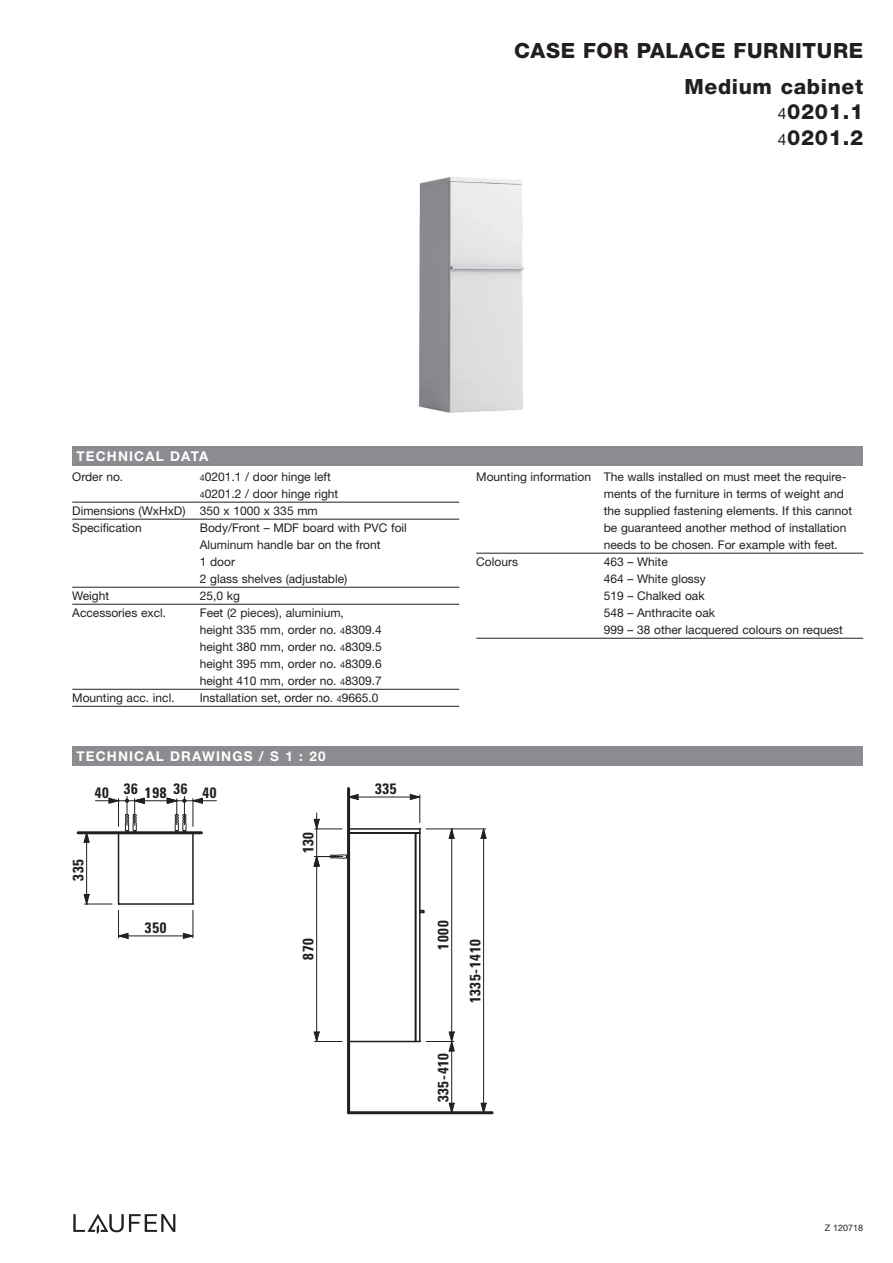
<style>
.page{position:relative;width:893px;height:1263px;background:#fff}
.page>*{position:absolute;margin:0;border:0;box-sizing:border-box;transform-origin:0 0}
.t1{font:800 21px/36.2px "Helvetica Neue";letter-spacing:.03em;color:#231f20;text-align:right}
.t2{font:700 condensed 15px/32px "Univers";letter-spacing:.05em;color:#231f20}
.t3{font:700 13.5px "Helvetica Neue";letter-spacing:.085em;color:#fff}
.t4{font:12px/17px "Helvetica Neue";color:#231f20}
.t5{font:9px "Helvetica Neue";color:#231f20}
.s1{font-weight:400;font-size:15.75px}
.s2{font-size:9px}
</style>
<div class="page">
<img style="left:418px;top:177px;width:107px;height:236px">
<svg style="left:73px;top:1214px;width:102px;height:20px"></svg>
<div style="left:72px;top:746px;width:791px;height:19px;background:#8a8c8f"></div>
<div style="left:72px;top:446px;width:791px;height:20px;background:#8a8c8f"></div>
<hr style="left:72px;top:502px;width:387px;height:1px;background:#231f20">
<hr style="left:72px;top:519px;width:387px;height:1px;background:#231f20">
<hr style="left:72px;top:587px;width:387px;height:1px;background:#231f20">
<hr style="left:72px;top:604px;width:387px;height:1px;background:#231f20">
<hr style="left:72px;top:689px;width:387px;height:1px;background:#231f20">
<hr style="left:72px;top:706px;width:387px;height:1px;background:#231f20">
<hr style="left:476px;top:553px;width:387px;height:1px;background:#231f20">
<hr style="left:476px;top:638px;width:387px;height:1px;background:#231f20">
<hr style="left:78px;top:831px;width:123px;height:3px;background:#231f20">
<div style="left:118px;top:832px;width:76px;height:73px;border:2px solid #231f20"></div>
<hr style="left:95px;top:800px;width:40px;height:1px;background:#231f20">
<hr style="left:135px;top:800px;width:42px;height:1px;background:#231f20">
<svg style="left:167px;top:796px;width:49px;height:37px"></svg>
<hr style="left:119px;top:936px;width:74px;height:1px;background:#231f20">
<svg style="left:183px;top:904px;width:11px;height:35px"></svg>
<hr style="left:86px;top:833px;width:1px;height:71px;background:#231f20">
<svg style="left:84px;top:834px;width:5px;height:9px"></svg>
<svg style="left:109px;top:796px;width:35px;height:37px"></svg>
<svg style="left:118px;top:904px;width:10px;height:35px"></svg>
<svg style="left:84px;top:894px;width:28px;height:11px"></svg>
<hr style="left:347px;top:788px;width:3px;height:325px;background:#231f20">
<hr style="left:349px;top:1111px;width:143px;height:3px;background:#231f20">
<hr style="left:451px;top:1041px;width:1px;height:72px;background:#231f20">
<hr style="left:426px;top:829px;width:60px;height:1px;background:#231f20">
<hr style="left:483px;top:829px;width:1px;height:284px;background:#231f20">
<svg style="left:481px;top:828px;width:5px;height:11px"></svg>
<svg style="left:314px;top:794px;width:141px;height:257px"></svg>
<svg style="left:449px;top:1103px;width:5px;height:9px"></svg>
<svg style="left:481px;top:1103px;width:5px;height:9px"></svg>
<h1 class="t1" style="left:514px;top:34px;width:351px">CASE FOR PALACE FURNITURE<br>Medium cabinet</h1>
<h1 class="t1" style="left:778px;top:101px;width:87px;line-height:25.5px;text-align:left"><span class="s1">4</span>0201.1<br><span class="s1">4</span>0201.2</h1>
<p class="t3" style="left:77px;top:451px;width:133px">TECHNICAL DATA</p>
<p class="t4" style="left:72px;top:469px;width:53px">Order no.</p>
<p class="t4" style="left:200px;top:469px;width:133px"><span class="s2">4</span>0201.1 / door hinge left</p>
<p class="t4" style="left:200px;top:486px;width:140px"><span class="s2">4</span>0201.2 / door hinge right</p>
<p class="t4" style="left:72px;top:503px;width:247px">Dimensions (WxHxD) 350 x 1000 x 335 mm</p>
<p class="t4" style="left:72px;top:520px;width:71px">Specification</p>
<p class="t4" style="left:200px;top:520px;width:209px">Body/Front – MDF board with PVC foil<br>Aluminum handle bar on the front<br>1 door<br>2 glass shelves (adjustable)</p>
<p class="t4" style="left:72px;top:588px;width:38px">Weight</p>
<p class="t4" style="left:200px;top:588px;width:42px">25,0 kg</p>
<p class="t4" style="left:72px;top:605px;width:95px">Accessories excl.</p>
<p class="t4" style="left:200px;top:605px;width:184px">Feet (2 pieces), aluminium,<br>height 335 mm, order no. <span class="s2">4</span>8309.4 height 380 mm, order no. <span class="s2">4</span>8309.5 height 395 mm, order no. <span class="s2">4</span>8309.6 height 410 mm, order no. <span class="s2">4</span>8309.7</p>
<p class="t4" style="left:72px;top:690px;width:104px">Mounting acc. incl.</p>
<p class="t4" style="left:200px;top:690px;width:180px">Installation set, order no. <span class="s2">4</span>9665.0</p>
<p class="t3" style="left:77px;top:751px;width:251px">TECHNICAL DRAWINGS / S 1 : 20</p>
<p class="t2" style="left:95px;top:778px;width:123px">40 36 198 36 40</p>
<p class="t2" style="left:64px;top:881px;width:23px;rotate:-90deg">335</p>
<p class="t2" style="left:145px;top:913px;width:23px">350</p>
<p class="t2" style="left:294px;top:853px;width:23px;rotate:-90deg">130</p>
<p class="t2" style="left:294px;top:960px;width:23px;rotate:-90deg">870</p>
<p class="t2" style="left:375px;top:774px;width:23px">335</p>
<p class="t4" style="left:476px;top:469px;width:372px">Mounting information The walls installed on must meet the require-</p>
<p class="t4" style="left:604px;top:486px;width:242px">ments of the furniture in terms of weight and</p>
<p class="t4" style="left:604px;top:503px;width:250px">the supplied fastening elements. If this cannot</p>
<p class="t4" style="left:604px;top:520px;width:244px">be guaranteed another method of installation</p>
<p class="t4" style="left:604px;top:537px;width:236px">needs to be chosen. For example with feet.</p>
<p class="t4" style="left:476px;top:554px;width:43px">Colours</p>
<p class="t4" style="left:604px;top:554px;width:241px">463 – White<br>464 – White glossy<br>519 – Chalked oak<br>548 – Anthracite oak<br>999 – 38 other lacquered colours on request</p>
<p class="t2" style="left:429px;top:1003px;width:84px;text-indent:54px;rotate:-90deg">1000<br>1335-1410</p>
<p class="t2" style="left:429px;top:1102px;width:51px;rotate:-90deg">335-410</p>
<p class="t5" style="left:825px;top:1224px;width:40px">Z 120718</p>
</div>
